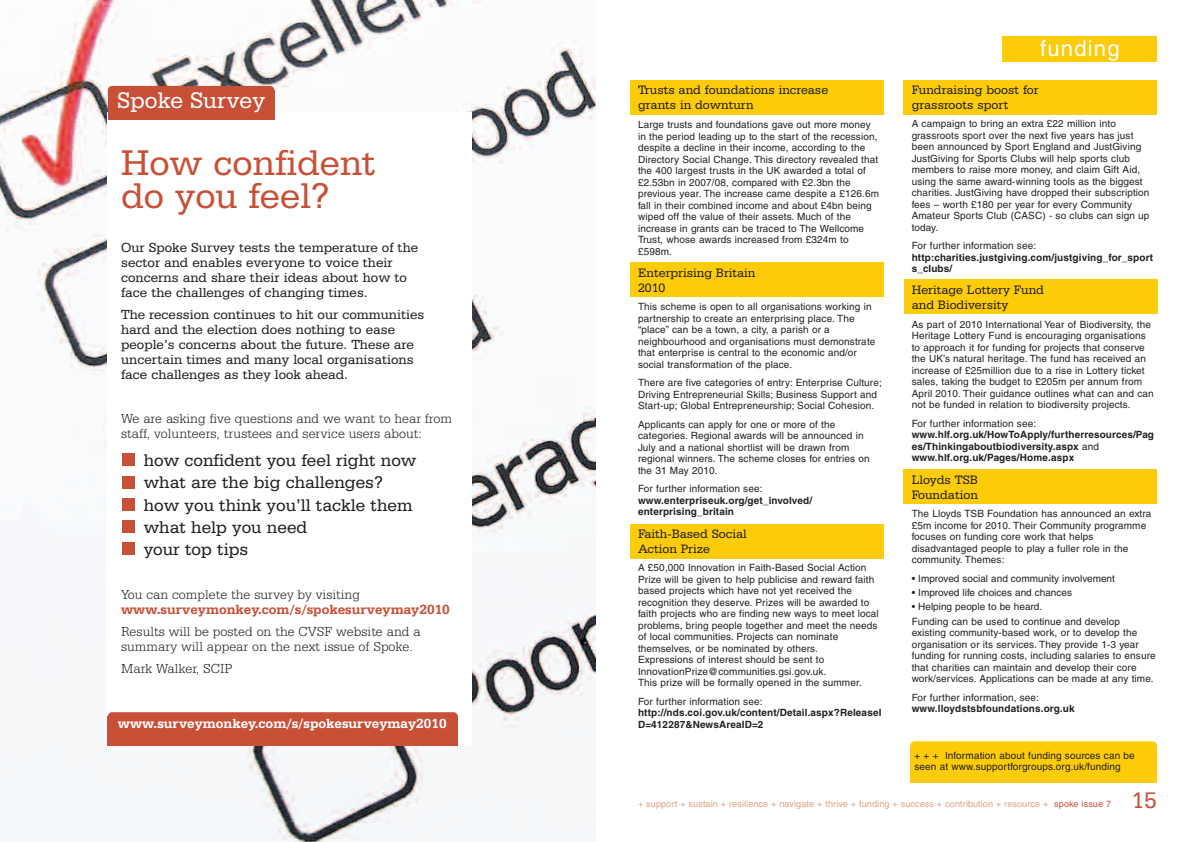
<style>
.page{position:relative;width:1191px;height:842px;background:#fff}
.page>*{position:absolute;margin:0;border:0;box-sizing:border-box;transform-origin:0 0}
.t1{font:38px/33px "Serifa BT";color:#c75037}
.t2{font:24px "Serifa BT";color:#fff}
.t3{font:24px "Serifa BT";color:#c75037}
.t4{font:22px "Helvetica";letter-spacing:.055em;color:#fff}
.t5{font:18px/22.1px "Serifa BT";color:#231f20}
.t6{font:14px/15px "Serifa BT";color:#231f20}
.t7{font:300 14px/15px "Serifa BT";color:#231f20}
.t8{font:700 14px "Serifa BT";color:#c75037}
.t9{font:700 14px "Serifa BT";color:#fff}
.t10{font:13px/15px "Serifa BT";color:#231f20}
.t11{font:10px/11.5px "Helvetica";letter-spacing:.01em;color:#231f20}
.t12{font:700 10px/11.5px "Helvetica";letter-spacing:.01em;color:#231f20}
.t13{font:9px "Helvetica";letter-spacing:.01em;color:#dfa086}
.s1{font-weight:400}
.s2{color:#c75037}
</style>
<div class="page">
<div style="left:630px;top:80px;width:254px;height:35px;background:#fccc0a"></div>
<div style="left:903px;top:80px;width:254px;height:35px;background:#fccc0a"></div>
<div style="left:904px;top:279px;width:254px;height:34px;background:#fccc0a"></div>
<div style="left:903px;top:469px;width:254px;height:34px;background:#fccc0a"></div>
<div style="left:630px;top:262px;width:254px;height:35px;background:#fccc0a"></div>
<div style="left:630px;top:524px;width:254px;height:35px;background:#fccc0a"></div>
<img style="left:0;top:0;width:595px;height:842px">
<div style="left:108px;top:112px;width:364px;height:633px;background:#fff"></div>
<div style="left:1002px;top:36px;width:155px;height:26px;background:#fccc0a"></div>
<div style="left:122px;top:542px;width:13px;height:13px;background:#c75037"></div>
<div style="left:122px;top:520px;width:13px;height:13px;background:#c75037"></div>
<div style="left:122px;top:498px;width:13px;height:13px;background:#c75037"></div>
<div style="left:122px;top:476px;width:13px;height:12px;background:#c75037"></div>
<div style="left:122px;top:453px;width:13px;height:13px;background:#c75037"></div>
<div style="left:108px;top:86px;width:166px;height:13px;background:#c75037;border-radius:4px"></div>
<div style="left:108px;top:90px;width:166px;height:29px;background:#c75037"></div>
<div style="left:108px;top:712px;width:350px;height:13px;background:#c75037;border-radius:4px"></div>
<div style="left:108px;top:716px;width:350px;height:29px;background:#c75037"></div>
<div style="left:910px;top:741px;width:247px;height:19px;background:#fccc0a;border-radius:4px"></div>
<div style="left:910px;top:747px;width:247px;height:35px;background:#fccc0a"></div>
<h2 class="t2" style="left:117px;top:93px;width:149px">Spoke Survey</h2>
<h1 class="t1" style="left:121px;top:149px;width:256px">How confident do you feel?</h1>
<h3 class="t6" style="left:121px;top:241px;width:299px">Our Spoke Survey tests the temperature of the sector and enables everyone to voice their concerns and share their ideas about how to face the challenges of changing times.</h3>
<h3 class="t6" style="left:121px;top:308px;width:305px">The recession continues to hit our communities hard and the election does nothing to ease people’s concerns about the future. These are uncertain times and many local organisations face challenges as they look ahead.</h3>
<h3 class="t7" style="left:121px;top:412px;width:332px">We are asking five questions and we want to hear from staff, volunteers, trustees and service users about:</h3>
<h3 class="t5" style="left:144px;top:451px;width:274px">how confident you feel right now what are the big challenges? how you think you’ll tackle them what help you need<br>your top tips</h3>
<h3 class="t7" style="left:121px;top:588px;width:240px">You can complete the survey by visiting</h3>
<h3 class="t8" style="left:121px;top:605px;width:330px">www.surveymonkey.com/s/spokesurveymay2010</h3>
<h3 class="t7" style="left:121px;top:625px;width:301px">Results will be posted on the CVSF website and a summary will appear on the next issue of Spoke.</h3>
<h3 class="t7" style="left:121px;top:662px;width:113px">Mark Walker, SCIP</h3>
<h3 class="t9" style="left:118px;top:719px;width:330px">www.surveymonkey.com/s/spokesurveymay2010</h3>
<h3 class="t10" style="left:638px;top:84px;width:192px">Trusts and foundations increase grants in downturn</h3>
<p class="t11" style="left:638px;top:120px;width:242px">Large trusts and foundations gave out more money in the period leading up to the start of the recession, despite a decline in their income, according to the Directory Social Change. This directory revealed that the 400 largest trusts in the UK awarded a total of £2.53bn in 2007/08, compared with £2.3bn the previous year. The increase came despite a £126.6m fall in their combined income and about £4bn being wiped off the value of their assets. Much of the increase in grants can be traced to The Wellcome Trust, whose awards increased from £324m to £598m.</p>
<h3 class="t10" style="left:638px;top:266px;width:119px">Enterprising Britain<br>2010</h3>
<p class="t11" style="left:638px;top:302px;width:239px">This scheme is open to all organisations working in partnership to create an enterprising place. The “place” can be a town, a city, a parish or a neighbourhood and organisations must demonstrate that enterprise is central to the economic and/or social transformation of the place.</p>
<p class="t11" style="left:638px;top:378px;width:245px">There are five categories of entry: Enterprise Culture;<br>Driving Entrepreneurial Skills; Business Support and<br>Start-up; Global Entrepreneurship; Social Cohesion.</p>
<p class="t11" style="left:638px;top:419px;width:233px">Applicants can apply for one or more of the categories. Regional awards will be announced in July and a national shortlist will be drawn from regional winners. The scheme closes for entries on the 31 May 2010.</p>
<p class="t11" style="left:638px;top:484px;width:126px">For further information see:</p>
<p class="t12" style="left:638px;top:495px;width:176px">www.enterpriseuk.org/get_involved/ enterprising_britain</p>
<h3 class="t10" style="left:638px;top:527px;width:110px">Faith-Based Social<br>Action Prize</h3>
<p class="t11" style="left:638px;top:563px;width:242px">A £50,000 Innovation in Faith-Based Social Action Prize will be given to help publicise and reward faith based projects which have not yet received the recognition they deserve. Prizes will be awarded to faith projects who are finding new ways to meet local problems, bring people together and meet the needs of local communities. Projects can nominate themselves, or be nominated by others.<br>Expressions of interest should be sent to InnovationPrize@communities.gsi.gov.uk.<br>This prize will be formally opened in the summer.</p>
<p class="t11" style="left:638px;top:696px;width:126px">For further information see:</p>
<p class="t12" style="left:638px;top:708px;width:245px">http://nds.coi.gov.uk/content/Detail.aspx?ReleaseI<br>D=412287&amp;NewsAreaID=2</p>
<h3 class="t4" style="left:1040px;top:40px;width:81px">funding</h3>
<h3 class="t10" style="left:911px;top:84px;width:128px;line-height:14.1px">Fundraising boost for grassroots sport</h3>
<p class="t11" style="left:911px;top:119px;width:239px">A campaign to bring an extra £22 million into grassroots sport over the next five years has just been announced by Sport England and JustGiving JustGiving for Sports Clubs will help sports club members to raise more money, and claim Gift Aid, using the same award-winning tools as the biggest charities. JustGiving have dropped their subscription fees – worth £180 per year for every Community Amateur Sports Club (CASC) - so clubs can sign up today.</p>
<p class="t11" style="left:911px;top:241px;width:126px">For further information see:</p>
<p class="t12" style="left:911px;top:252px;width:243px">http:charities.justgiving.com/justgiving_for_sport s_clubs/</p>
<h3 class="t10" style="left:911px;top:284px;width:134px">Heritage Lottery Fund and Biodiversity</h3>
<p class="t11" style="left:911px;top:319px;width:244px">As part of 2010 International Year of Biodiversity, the Heritage Lottery Fund is encouraging organisations to approach it for funding for projects that conserve the UK’s natural heritage. The fund has received an increase of £25million due to a rise in Lottery ticket sales, taking the budget to £205m per annum from April 2010. Their guidance outlines what can and can not be funded in relation to biodiversity projects.</p>
<p class="t11" style="left:911px;top:419px;width:126px">For further information see:</p>
<p class="t12" style="left:911px;top:430px;width:244px">www.hlf.org.uk/HowToApply/furtherresources/Pag es/Thinkingaboutbiodiversity.aspx <span class="s1">and </span>www.hlf.org.uk/Pages/Home.aspx</p>
<h3 class="t10" style="left:911px;top:473px;width:68px">Lloyds TSB<br>Foundation</h3>
<p class="t11" style="left:911px;top:509px;width:241px">The Lloyds TSB Foundation has announced an extra £5m income for 2010. Their Community programme focuses on funding core work that helps disadvantaged people to play a fuller role in the community. Themes:</p>
<p class="t11" style="left:911px;top:573px;width:205px">• Improved social and community involvement</p>
<p class="t11" style="left:911px;top:588px;width:162px">• Improved life choices and chances</p>
<p class="t11" style="left:911px;top:601px;width:210px;line-height:14.3px">• Helping people to be heard.<br>Funding can be used to continue and develop</p>
<p class="t11" style="left:911px;top:628px;width:245px">existing community-based work, or to develop the organisation or its services. They provide 1-3 year funding for running costs, including salaries to ensure that charities can maintain and develop their core work/services. Applications can be made at any time.</p>
<p class="t11" style="left:911px;top:692px;width:129px">For further information, see:</p>
<p class="t12" style="left:911px;top:704px;width:164px">www.lloydstsbfoundations.org.uk</p>
<p class="t11" style="left:914px;top:750px;width:222px">+ + + Information about funding sources can be seen at www.supportforgroups.org.uk/funding</p>
<p class="t13" style="left:638px;top:800px;width:474px">+ support + sustain + resilience + navigate + thrive + funding + success + contribution + resource + <span class="s2">spoke issue 7</span></p>
<h2 class="t3" style="left:1131px;top:792px;width:27px">15</h2>
</div>
